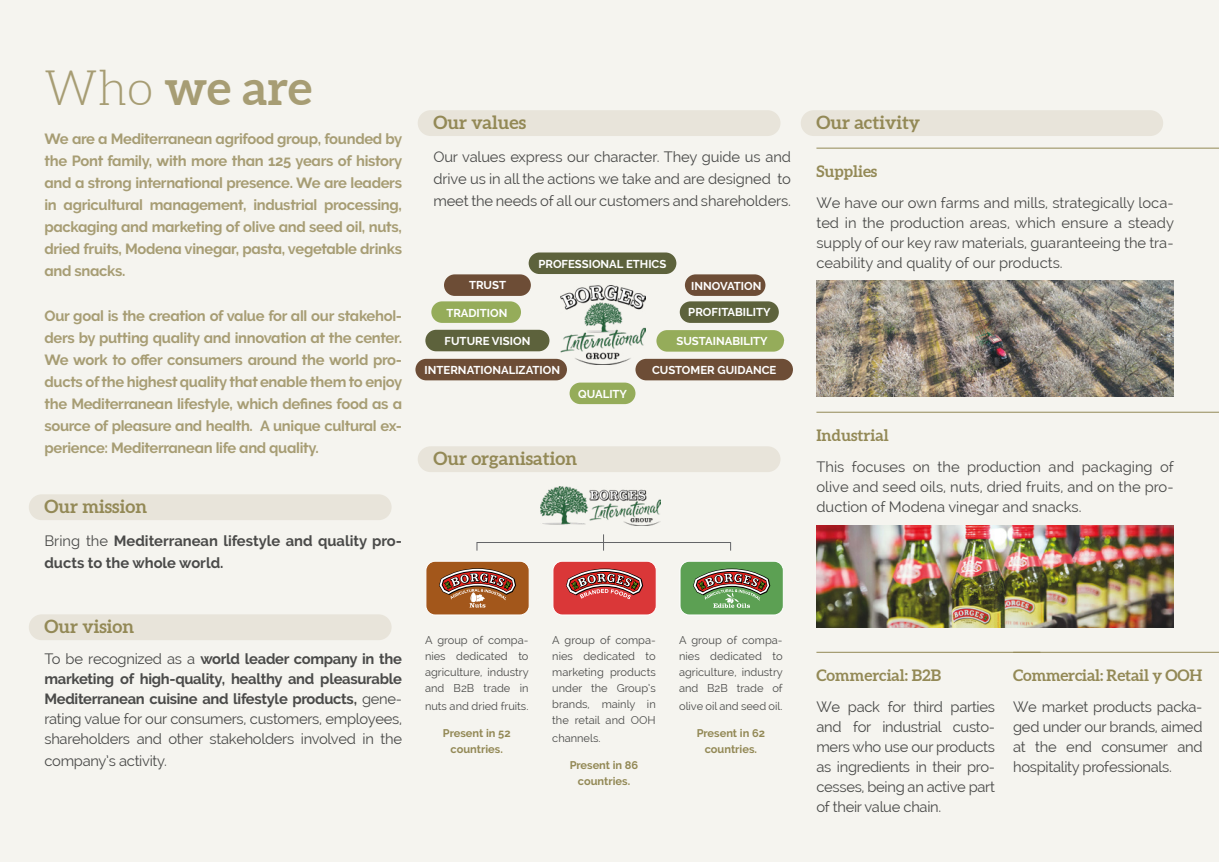
<style>
.page{position:relative;width:1219px;height:862px;background:#f5f4ef}
.page>*{position:absolute;margin:0;border:0;box-sizing:border-box;transform-origin:0 0}
.t1{font:700 48px "Aleo";color:#a79d74}
.t2{font:700 18.4px "Aleo";color:#938956}
.t3{font:700 16px "Aleo";color:#938956}
.t4{font:14.8px/20px "Raleway";letter-spacing:-.02em;color:#4a4a49;text-align:justify}
.t5{font:700 14.8px/22px "Raleway";letter-spacing:-.02em;color:#a79d74;text-align:justify}
.t6{font:700 14.8px/22.2px "Raleway";color:#4a4a49}
.t7{font:700 11.4px "Raleway";color:#fff}
.t8{font:11px/16px "Raleway";color:#4a4a49;text-align:justify}
.t9{font:700 11px/16px "Raleway";color:#938956;text-align:center}
.s1{font-weight:300}
.s2{font-weight:400}
.s3{font-weight:700}
</style>
<div class="page">
<div style="left:29px;top:494px;width:363px;height:26px;background:#e8e4da;border-radius:13px"></div>
<div style="left:29px;top:614px;width:363px;height:26px;background:#e8e4da;border-radius:13px"></div>
<div style="left:418px;top:110px;width:362px;height:26px;background:#e8e4da;border-radius:13px"></div>
<div style="left:418px;top:446px;width:362px;height:26px;background:#e8e4da;border-radius:13px"></div>
<hr style="left:477px;top:542px;width:254px;height:1px;background:#636467">
<svg style="left:603px;top:534px;width:1px;height:16px"></svg>
<div style="left:553px;top:561px;width:103px;height:54px;background:#da3738;border-radius:9px"></div>
<div style="left:553px;top:561px;width:103px;height:54px;border:1px solid #fff;border-radius:9px"></div>
<svg style="left:566px;top:568px;width:77px;height:31px"></svg>
<div style="left:426px;top:561px;width:103px;height:54px;background:#a3571b;border-radius:9px"></div>
<div style="left:426px;top:561px;width:103px;height:54px;border:1px solid #fff;border-radius:9px"></div>
<svg style="left:439px;top:568px;width:77px;height:39px"></svg>
<div style="left:680px;top:561px;width:103px;height:54px;background:#5ca053;border-radius:9px"></div>
<div style="left:680px;top:561px;width:103px;height:54px;border:1px solid #fff;border-radius:9px"></div>
<svg style="left:693px;top:568px;width:77px;height:40px"></svg>
<img style="left:541px;top:486px;width:119px;height:39px">
<div style="left:529px;top:252px;width:147px;height:22px;background:#5d623c;border-radius:11px"></div>
<div style="left:431px;top:301px;width:90px;height:22px;background:#95ac5a;border-radius:11px"></div>
<div style="left:425px;top:330px;width:124px;height:21px;background:#5d623c;border-radius:11px"></div>
<div style="left:635px;top:359px;width:158px;height:21px;background:#6d4d36;border-radius:11px"></div>
<div style="left:685px;top:274px;width:80px;height:22px;background:#6d4d36;border-radius:11px"></div>
<div style="left:415px;top:359px;width:152px;height:21px;background:#6d4d36;border-radius:11px"></div>
<div style="left:444px;top:274px;width:87px;height:22px;background:#6d4d36;border-radius:11px"></div>
<div style="left:680px;top:301px;width:99px;height:22px;background:#5d623c;border-radius:11px"></div>
<div style="left:570px;top:382px;width:65px;height:22px;background:#95ac5a;border-radius:11px"></div>
<div style="left:656px;top:330px;width:128px;height:22px;background:#95ac5a;border-radius:11px"></div>
<img style="left:560px;top:285px;width:85px;height:79px">
<div style="left:801px;top:110px;width:362px;height:26px;background:#e8e4da;border-radius:13px"></div>
<hr style="left:816px;top:148px;width:403px;height:1px;background:#938956">
<img style="left:816px;top:280px;width:358px;height:116px">
<img style="left:816px;top:526px;width:358px;height:102px">
<hr style="left:816px;top:412px;width:403px;height:1px;background:#938956">
<hr style="left:816px;top:652px;width:224px;height:1px;background:#938956">
<hr style="left:1013px;top:652px;width:206px;height:1px;background:#938956">
<h1 class="t1" style="left:44px;top:58px;width:269px"><span class="s1">Who</span> we are</h1>
<p class="t5" style="left:44px;top:128px;width:359px">We are a Mediterranean agrifood group, founded by the Pont family, with more than 125 years of history and a strong international presence. We are leaders in agricultural management, industrial processing, packaging and marketing of olive and seed oil, nuts, dried fruits, Modena vinegar, pasta, vegetable drinks and snacks.</p>
<p class="t5" style="left:44px;top:305px;width:359px">Our goal is the creation of value for all our stakehol&shy;ders by putting quality and innovation at the center.<br>We work to offer consumers around the world pro&shy;ducts of the highest quality that enable them to enjoy the Mediterranean lifestyle, which defines food as a source of pleasure and health. A unique cultural ex&shy;perience: Mediterranean life and quality.</p>
<p class="t2" style="left:44px;top:495px;width:104px">Our mission</p>
<p class="t6" style="left:44px;top:530px;width:359px"><span class="s2">Bring the</span> Mediterranean lifestyle and quality pro&shy;ducts to the whole world.</p>
<p class="t2" style="left:44px;top:615px;width:91px">Our vision</p>
<p class="t4" style="left:44px;top:649px;width:359px">To be recognized as a <span class="s3">world leader company in the marketing of high-quality, healthy and pleasurable Mediterranean cuisine and lifestyle products,</span> gene&shy;rating value for our consumers, customers, employees, shareholders and other stakeholders involved in the</p>
<p class="t4" style="left:44px;top:751px;width:124px">company’s activity.</p>
<p class="t2" style="left:433px;top:111px;width:94px">Our values</p>
<p class="t4" style="left:433px;top:146px;width:359px;line-height:22.2px">Our values express our character. They guide us and drive us in all the actions we take and are designed to meet the needs of all our customers and shareholders.</p>
<p class="t7" style="left:469px;top:278px;width:39px">TRUST</p>
<p class="t7" style="left:446px;top:306px;width:63px">TRADITION</p>
<p class="t7" style="left:445px;top:334px;width:87px">FUTURE VISION</p>
<p class="t7" style="left:538px;top:257px;width:129px">PROFESSIONAL ETHICS</p>
<p class="t7" style="left:691px;top:279px;width:72px">INNOVATION</p>
<p class="t7" style="left:688px;top:306px;width:84px">PROFITABILITY</p>
<p class="t7" style="left:676px;top:334px;width:93px">SUSTAINABILITY</p>
<p class="t7" style="left:425px;top:363px;width:137px">INTERNATIONALIZATION</p>
<p class="t7" style="left:578px;top:387px;width:50px">QUALITY</p>
<p class="t2" style="left:433px;top:447px;width:145px">Our organisation</p>
<p class="t7" style="left:652px;top:363px;width:126px">CUSTOMER GUIDANCE</p>
<p class="t8" style="left:425px;top:632px;width:105px">A group of compa&shy;nies dedicated to agriculture, industry and B2B trade in</p>
<p class="t8" style="left:425px;top:698px;width:105px">nuts and dried fruits.</p>
<p class="t9" style="left:443px;top:725px;width:69px">Present in 52 countries.</p>
<p class="t8" style="left:552px;top:632px;width:105px">A group of compa&shy;nies dedicated to marketing products under the Group’s brands, mainly in the retail and OOH</p>
<p class="t8" style="left:552px;top:730px;width:50px">channels.</p>
<p class="t9" style="left:570px;top:757px;width:70px">Present in 86 countries.</p>
<p class="t8" style="left:679px;top:632px;width:105px">A group of compa&shy;nies dedicated to agriculture, industry and B2B trade of</p>
<p class="t8" style="left:679px;top:698px;width:105px">olive oil and seed oil.</p>
<p class="t9" style="left:697px;top:725px;width:70px">Present in 62 countries.</p>
<p class="t2" style="left:816px;top:111px;width:105px">Our activity</p>
<p class="t3" style="left:816px;top:161px;width:62px">Supplies</p>
<p class="t4" style="left:816px;top:193px;width:359px">We have our own farms and mills, strategically loca&shy;ted in the production areas, which ensure a steady supply of our key raw materials, guaranteeing the tra&shy;ceability and quality of our products.</p>
<p class="t3" style="left:816px;top:425px;width:74px">Industrial</p>
<p class="t4" style="left:816px;top:457px;width:359px">This focuses on the production and packaging of olive and seed oils, nuts, dried fruits, and on the pro&shy;duction of Modena vinegar and snacks.</p>
<p class="t3" style="left:816px;top:665px;width:126px">Commercial: B2B</p>
<p class="t4" style="left:816px;top:697px;width:180px">We pack for third parties and for industrial custo&shy;mers who use our products as ingredients in their pro&shy;cesses, being an active part of their value chain.</p>
<p class="t3" style="left:1013px;top:665px;width:191px">Commercial: Retail y OOH</p>
<p class="t4" style="left:1013px;top:697px;width:191px">We market products packa&shy;ged under our brands, aimed at the end consumer and hospitality professionals.</p>
</div>
